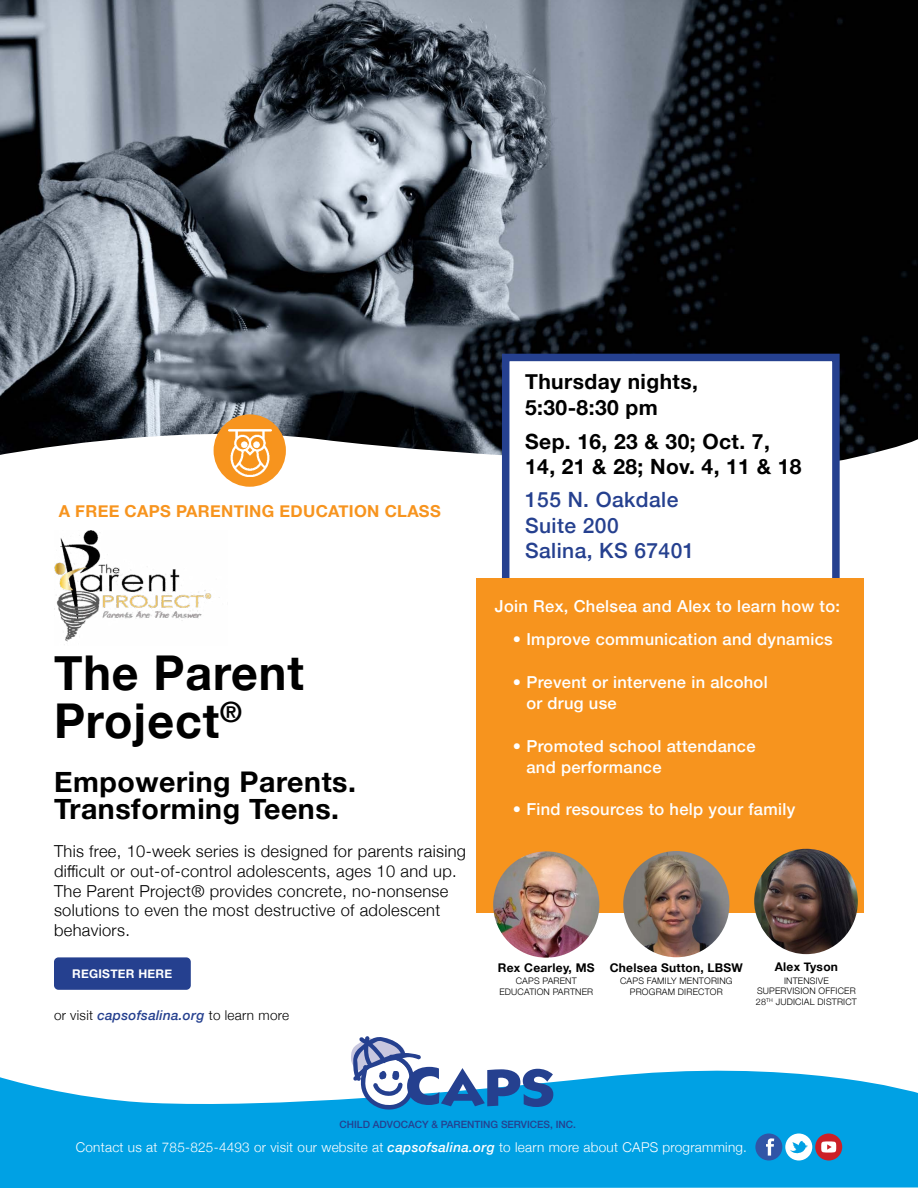
<style>
.page{position:relative;width:918px;height:1188px;background:#fff}
.page>*{position:absolute;margin:0;border:0;box-sizing:border-box;transform-origin:0 0}
.t1{font:700 48px/48px "Helvetica Neue";letter-spacing:.02em;color:#000}
.t2{font:700 28.5px/27px "Helvetica Neue";letter-spacing:.02em;color:#000}
.t3{font:700 21px/25.2px "Helvetica Neue";letter-spacing:.02em;color:#000}
.t4{font:500 21px/25.2px "Helvetica Neue";letter-spacing:.02em;color:#25408f}
.t5{font:300 16.5px/19.8px "Helvetica Neue";letter-spacing:.02em;color:#000}
.t6{font:500 16.5px/21.3px "Helvetica Neue";letter-spacing:.02em;color:#fff}
.t7{font:700 16.5px "Helvetica Neue";letter-spacing:.02em;color:#f7941e}
.t8{font:300 13.5px "Helvetica Neue";letter-spacing:.02em;color:#fff}
.t9{font:300 13.5px "Helvetica Neue";letter-spacing:.02em;color:#000}
.t10{font:700 12px "Helvetica Neue";letter-spacing:.02em;color:#000}
.t11{font:700 12px "Helvetica Neue";letter-spacing:.02em;color:#fff}
.t12{font:500 10.05px "Helvetica Neue";color:#25408f}
.t13{font:300 9px/10.8px "Helvetica Neue";letter-spacing:.02em;color:#000;text-align:center}
.s1{font-weight:500;font-style:italic;color:#25408f}
.s2{font-weight:500;font-style:italic}
</style>
<div class="page">
<img style="left:54px;top:530px;width:166px;height:115px">
<img style="left:0;top:0;width:918px;height:421px">
<svg style="left:0;top:421px;width:918px;height:66px"></svg>
<div style="left:502px;top:354px;width:338px;height:244px;background:#fff;border:8px solid #25408f"></div>
<div style="left:477px;top:578px;width:387px;height:334px;background:#f7941e"></div>
<div style="left:54px;top:957px;width:137px;height:33px;background:#25408f;border-radius:4px"></div>
<div style="left:214px;top:414px;width:72px;height:73px;background:#f7941e;border-radius:50%"></div>
<img style="left:228px;top:430px;width:43px;height:47px">
<img style="left:493px;top:851px;width:106px;height:107px;border-radius:53px">
<img style="left:623px;top:851px;width:106px;height:106px;border-radius:53px">
<svg style="left:0;top:1070px;width:918px;height:118px;background:#20ace7"></svg>
<div style="left:755px;top:1134px;width:27px;height:27px;background:#3155a6;border-radius:50%"></div>
<svg style="left:766px;top:1138px;width:8px;height:18px"></svg>
<div style="left:785px;top:1134px;width:27px;height:27px;background:#fff;border-radius:50%"></div>
<svg style="left:790px;top:1141px;width:18px;height:13px"></svg>
<div style="left:815px;top:1134px;width:27px;height:27px;background:#cc2027;border-radius:50%"></div>
<svg style="left:821px;top:1141px;width:15px;height:12px"></svg>
<svg style="left:351px;top:1036px;width:202px;height:75px"></svg>
<img style="left:754px;top:852px;width:97px;height:98px;border-radius:49px">
<img style="left:761px;top:849px;width:97px;height:105px">
<p class="t7" style="left:59px;top:498px;width:383px">A FREE CAPS PARENTING EDUCATION CLASS</p>
<h1 class="t1" style="left:54px;top:650px;width:251px">The Parent<br>Project<sup>®</sup></h1>
<h2 class="t2" style="left:54px;top:769px;width:304px">Empowering Parents.<br>Transforming Teens.</h2>
<p class="t5" style="left:54px;top:840px;width:414px">This free, 10-week series is designed for parents raising difficult or out-of-control adolescents, ages 10 and up.<br>The Parent Project® provides concrete, no-nonsense solutions to even the most destructive of adolescent behaviors.</p>
<p class="t11" style="left:72px;top:964px;width:101px">REGISTER HERE</p>
<p class="t9" style="left:54px;top:1004px;width:237px">or visit <span class="s1">capsofsalina.org</span> to learn more</p>
<p class="t3" style="left:525px;top:370px;width:174px">Thursday nights,<br>5:30-8:30 pm</p>
<p class="t3" style="left:525px;top:429px;width:278px">Sep. 16, 23 &amp; 30; Oct. 7,<br>14, 21 &amp; 28; Nov. 4, 11 &amp; 18</p>
<p class="t4" style="left:525px;top:486px;width:171px">155 N. Oakdale<br>Suite 200<br>Salina, KS 67401</p>
<p class="t6" style="left:495px;top:594px;width:347px">Join Rex, Chelsea and Alex to learn how to:</p>
<p class="t6" style="left:513px;top:627px;width:321px">• Improve communication and dynamics</p>
<p class="t6" style="left:526px;top:670px;width:243px;text-indent:-13px">• Prevent or intervene in alcohol or drug use</p>
<p class="t6" style="left:526px;top:734px;width:231px;text-indent:-13px">• Promoted school attendance and performance</p>
<p class="t6" style="left:513px;top:798px;width:284px">• Find resources to help your family</p>
<p class="t10" style="left:498px;top:958px;width:98px">Rex Cearley, MS</p>
<p class="t13" style="left:499px;top:975px;width:95px">CAPS PARENT<br>EDUCATION PARTNER</p>
<p class="t10" style="left:610px;top:958px;width:135px">Chelsea Sutton, LBSW</p>
<p class="t13" style="left:620px;top:975px;width:114px">CAPS FAMILY MENTORING<br>PROGRAM DIRECTOR</p>
<p class="t10" style="left:775px;top:958px;width:65px">Alex Tyson</p>
<p class="t13" style="left:756px;top:974px;width:103px">INTENSIVE<br>SUPERVISION OFFICER<br>28<sup>TH</sup> JUDICIAL DISTRICT</p>
<p class="t12" style="left:340px;top:1116px;width:238px">CHILD ADVOCACY &amp; PARENTING SERVICES, INC.</p>
<p class="t8" style="left:76px;top:1136px;width:673px">Contact us at 785-825-4493 or visit our website at <span class="s2">capsofsalina.org</span> to learn more about CAPS programming.</p>
</div>
